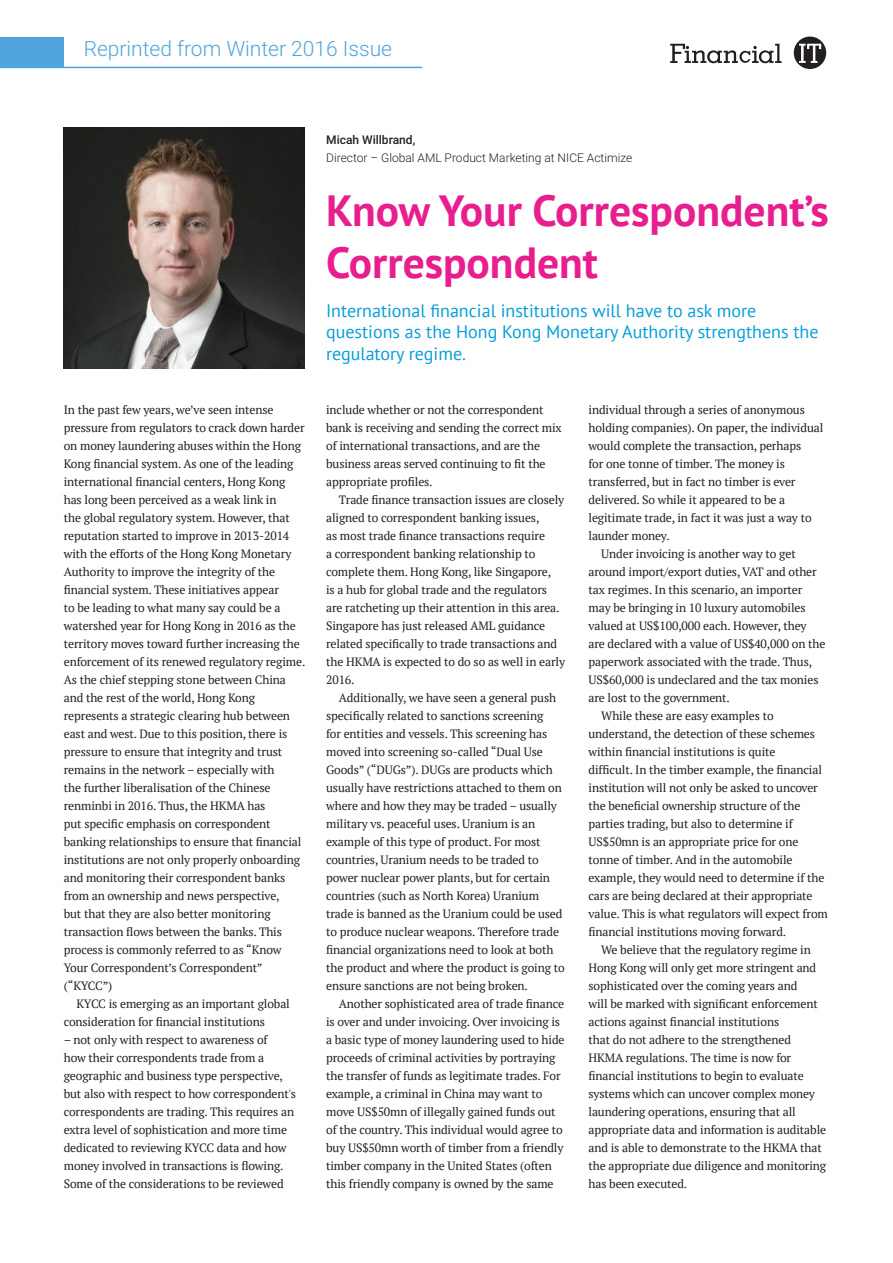
<style>
.page{position:relative;width:893px;height:1263px;background:#fff}
.page>*{position:absolute;margin:0;border:0;box-sizing:border-box;transform-origin:0 0}
.t1{font:700 43.5px/52.2px "PT Sans";color:#e81e8f}
.t2{font:300 21px "Roboto";color:#4fa4db}
.t3{font:18px/21.6px "PT Sans";color:#069edb}
.t4{font:12px/18px "PT Serif";letter-spacing:-.01em;color:#231f20}
.t5{font:300 12px "Roboto";color:#231f20}
.t6{font:500 12px "Roboto";color:#231f20}
</style>
<div class="page">
<div style="left:794px;top:37px;width:32px;height:32px;background:#231f20;border-radius:50%"></div>
<svg style="left:799px;top:44px;width:22px;height:19px"></svg>
<svg style="left:670px;top:44px;width:112px;height:19px"></svg>
<img style="left:64px;top:128px;width:241px;height:241px">
<div style="left:0;top:37px;width:64px;height:30px;background:#4fa4db"></div>
<hr style="left:0;top:67px;width:422px;height:1px;background:#4fa4db">
<h2 class="t2" style="left:84px;top:34px;width:310px">Reprinted from Winter 2016 Issue</h2>
<p class="t6" style="left:326px;top:131px;width:91px">Micah Willbrand,</p>
<p class="t5" style="left:326px;top:149px;width:308px">Director – Global AML Product Marketing at NICE Actimize</p>
<p class="t4" style="left:64px;top:401px;width:243px">In the past few years, we’ve seen intense pressure from regulators to crack down harder on money laundering abuses within the Hong Kong financial system. As one of the leading international financial centers, Hong Kong has long been perceived as a weak link in<br>the global regulatory system. However, that reputation started to improve in 2013-2014 with the efforts of the Hong Kong Monetary Authority to improve the integrity of the financial system. These initiatives appear<br>to be leading to what many say could be a watershed year for Hong Kong in 2016 as the territory moves toward further increasing the enforcement of its renewed regulatory regime.<br>As the chief stepping stone between China and the rest of the world, Hong Kong represents a strategic clearing hub between east and west. Due to this position, there is pressure to ensure that integrity and trust remains in the network – especially with<br>the further liberalisation of the Chinese renminbi in 2016. Thus, the HKMA has<br>put specific emphasis on correspondent banking relationships to ensure that financial institutions are not only properly onboarding and monitoring their correspondent banks from an ownership and news perspective,<br>but that they are also better monitoring transaction flows between the banks. This process is commonly referred to as “Know Your Correspondent’s Correspondent” (“KYCC”)</p>
<p class="t4" style="left:64px;top:995px;width:228px;text-indent:13px">KYCC is emerging as an important global consideration for financial institutions</p>
<p class="t4" style="left:64px;top:1031px;width:234px">– not only with respect to awareness of<br>how their correspondents trade from a geographic and business type perspective, but also with respect to how correspondent's correspondents are trading. This requires an extra level of sophistication and more time dedicated to reviewing KYCC data and how money involved in transactions is flowing.<br>Some of the considerations to be reviewed</p>
<h1 class="t1" style="left:326px;top:184px;width:504px">Know Your Correspondent’s<br>Correspondent</h1>
<h3 class="t3" style="left:326px;top:299px;width:494px">International financial institutions will have to ask more questions as the Hong Kong Monetary Authority strengthens the regulatory regime.</h3>
<p class="t4" style="left:326px;top:401px;width:237px">include whether or not the correspondent bank is receiving and sending the correct mix of international transactions, and are the business areas served continuing to fit the appropriate profiles.</p>
<p class="t4" style="left:326px;top:491px;width:241px;text-indent:13px">Trade finance transaction issues are closely aligned to correspondent banking issues,<br>as most trade finance transactions require<br>a correspondent banking relationship to complete them. Hong Kong, like Singapore,<br>is a hub for global trade and the regulators are ratcheting up their attention in this area.<br>Singapore has just released AML guidance related specifically to trade transactions and the HKMA is expected to do so as well in early 2016.</p>
<p class="t4" style="left:326px;top:689px;width:240px;text-indent:13px">Additionally, we have seen a general push specifically related to sanctions screening<br>for entities and vessels. This screening has moved into screening so-called “Dual Use Goods” (“DUGs”). DUGs are products which usually have restrictions attached to them on where and how they may be traded – usually military vs. peaceful uses. Uranium is an example of this type of product. For most countries, Uranium needs to be traded to power nuclear power plants, but for certain countries (such as North Korea) Uranium trade is banned as the Uranium could be used to produce nuclear weapons. Therefore trade financial organizations need to look at both the product and where the product is going to ensure sanctions are not being broken.</p>
<p class="t4" style="left:326px;top:995px;width:240px;text-indent:13px">Another sophisticated area of trade finance is over and under invoicing. Over invoicing is a basic type of money laundering used to hide proceeds of criminal activities by portraying the transfer of funds as legitimate trades. For example, a criminal in China may want to move US$50mn of illegally gained funds out of the country. This individual would agree to buy US$50mn worth of timber from a friendly timber company in the United States (often this friendly company is owned by the same</p>
<p class="t4" style="left:588px;top:401px;width:218px">individual through a series of anonymous</p>
<p class="t4" style="left:588px;top:419px;width:236px">holding companies). On paper, the individual</p>
<p class="t4" style="left:588px;top:437px;width:214px">would complete the transaction, perhaps</p>
<p class="t4" style="left:588px;top:455px;width:198px">for one tonne of timber. The money is</p>
<p class="t4" style="left:588px;top:473px;width:209px">transferred, but in fact no timber is ever</p>
<p class="t4" style="left:588px;top:491px;width:198px">delivered. So while it appeared to be a</p>
<p class="t4" style="left:588px;top:509px;width:225px">legitimate trade, in fact it was just a way to</p>
<p class="t4" style="left:588px;top:527px;width:83px">launder money.</p>
<p class="t4" style="left:601px;top:545px;width:196px">Under invoicing is another way to get</p>
<p class="t4" style="left:588px;top:563px;width:230px">around import/export duties, VAT and other</p>
<p class="t4" style="left:588px;top:581px;width:215px">tax regimes. In this scenario, an importer</p>
<p class="t4" style="left:588px;top:599px;width:219px">may be bringing in 10 luxury automobiles</p>
<p class="t4" style="left:588px;top:617px;width:219px">valued at US$100,000 each. However, they</p>
<p class="t4" style="left:588px;top:635px;width:238px">are declared with a value of US$40,000 on the</p>
<p class="t4" style="left:588px;top:653px;width:225px">paperwork associated with the trade. Thus,</p>
<p class="t4" style="left:588px;top:671px;width:232px">US$60,000 is undeclared and the tax monies</p>
<p class="t4" style="left:588px;top:689px;width:143px">are lost to the government.</p>
<p class="t4" style="left:601px;top:707px;width:174px">While these are easy examples to</p>
<p class="t4" style="left:588px;top:725px;width:228px">understand, the detection of these schemes</p>
<p class="t4" style="left:588px;top:743px;width:189px">within financial institutions is quite</p>
<p class="t4" style="left:588px;top:761px;width:235px">difficult. In the timber example, the financial</p>
<p class="t4" style="left:588px;top:779px;width:231px">institution will not only be asked to uncover</p>
<p class="t4" style="left:588px;top:797px;width:213px">the beneficial ownership structure of the</p>
<p class="t4" style="left:588px;top:815px;width:206px">parties trading, but also to determine if</p>
<p class="t4" style="left:588px;top:833px;width:211px">US$50mn is an appropriate price for one</p>
<p class="t4" style="left:588px;top:851px;width:206px">tonne of timber. And in the automobile</p>
<p class="t4" style="left:588px;top:869px;width:237px">example, they would need to determine if the</p>
<p class="t4" style="left:588px;top:887px;width:226px">cars are being declared at their appropriate</p>
<p class="t4" style="left:588px;top:905px;width:241px">value. This is what regulators will expect from</p>
<p class="t4" style="left:588px;top:923px;width:199px">financial institutions moving forward.</p>
<p class="t4" style="left:601px;top:941px;width:211px">We believe that the regulatory regime in</p>
<p class="t4" style="left:588px;top:959px;width:229px">Hong Kong will only get more stringent and</p>
<p class="t4" style="left:588px;top:977px;width:210px">sophisticated over the coming years and</p>
<p class="t4" style="left:588px;top:995px;width:231px">will be marked with significant enforcement</p>
<p class="t4" style="left:588px;top:1013px;width:192px">actions against financial institutions</p>
<p class="t4" style="left:588px;top:1031px;width:204px">that do not adhere to the strengthened</p>
<p class="t4" style="left:588px;top:1049px;width:204px">HKMA regulations. The time is now for</p>
<p class="t4" style="left:588px;top:1067px;width:217px">financial institutions to begin to evaluate</p>
<p class="t4" style="left:588px;top:1085px;width:228px">systems which can uncover complex money</p>
<p class="t4" style="left:588px;top:1103px;width:209px">laundering operations, ensuring that all</p>
<p class="t4" style="left:588px;top:1121px;width:239px">appropriate data and information is auditable</p>
<p class="t4" style="left:588px;top:1139px;width:235px">and is able to demonstrate to the HKMA that</p>
<p class="t4" style="left:588px;top:1157px;width:239px">the appropriate due diligence and monitoring</p>
<p class="t4" style="left:588px;top:1175px;width:100px">has been executed.</p>
</div>
